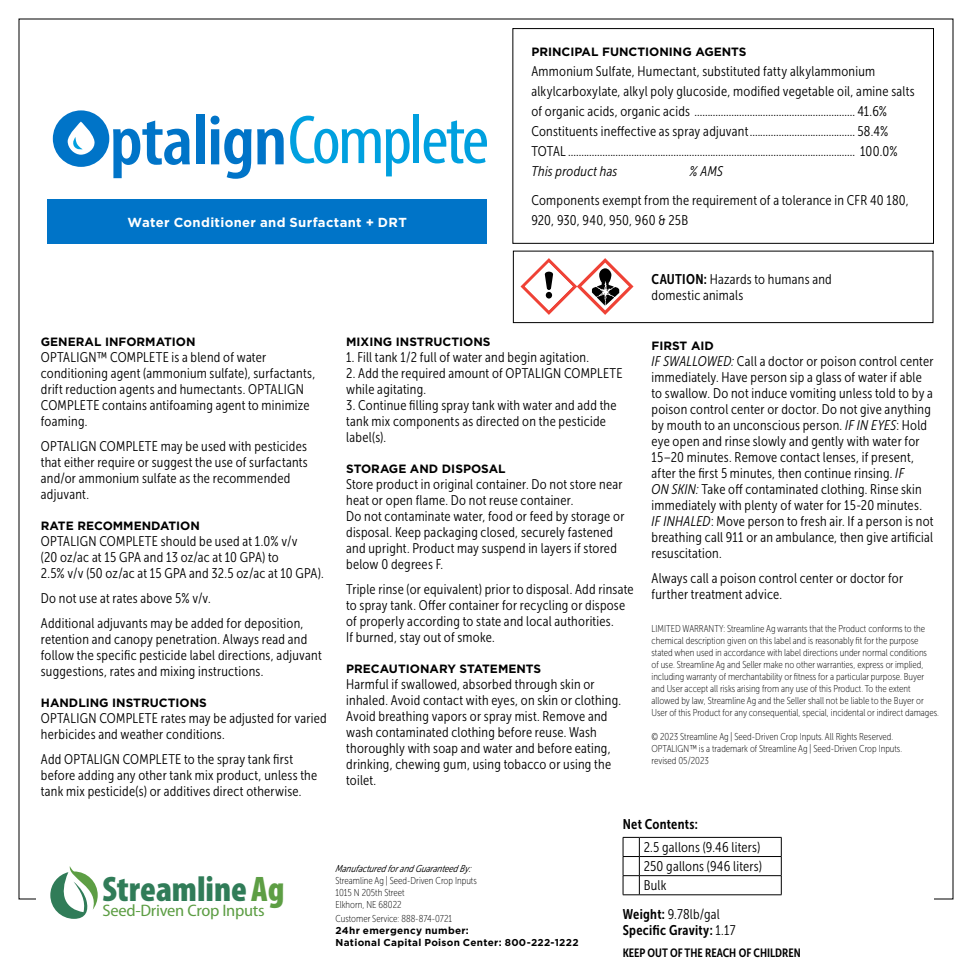
<style>
.page{position:relative;width:972px;height:972px;background:#fff}
.page>*{position:absolute;margin:0;border:0;box-sizing:border-box;transform-origin:0 0}
.t1{font:900 condensed 35.6px "Myriad Pro";color:#307c58}
.t2{font:semi-condensed 16.6px "Myriad Pro";letter-spacing:-.015em;color:#5d9e44;scale:1.08 1}
.t3{font:14px/16px "Museo Sans Cond 300";letter-spacing:.02em;color:#000}
.t4{font:14px "Museo Sans Cond 700";letter-spacing:.02em;color:#000}
.t5{font:italic 14px "Museo Sans Cond 300";letter-spacing:.015em;color:#000}
.t6{font:700 13px "Gotham";letter-spacing:.03em;color:#fff}
.t7{font:700 12px "Gotham";color:#000}
.t8{font:12px "Museo Sans Cond 700";color:#000}
.t9{font:10px/12px "Museo Sans Cond 100";color:#000}
.t10{font:700 10px/12px "Gotham";letter-spacing:.03em;color:#000}
.t11{font:italic 10px "Museo Sans Cond 300";color:#000}
.s1{font-family:"Museo Sans Cond 700"}
.s2{color:#5d9e44}
.s3{font-style:italic}
.s4{font-family:"Museo Sans Cond 300"}
</style>
<div class="page">
<svg style="left:50px;top:866px;width:48px;height:53px"></svg>
<div style="left:48px;top:200px;width:439px;height:44px;background:#0074c8"></div>
<div style="left:53px;top:110px;width:56px;height:57px;background:#0074c8;border-radius:50%"></div>
<svg style="left:68px;top:122px;width:27px;height:33px"></svg>
<svg style="left:113px;top:121px;width:77px;height:57px"></svg>
<div style="left:196px;top:114px;width:8px;height:50px;background:#0074c8"></div>
<svg style="left:211px;top:116px;width:73px;height:63px"></svg>
<svg style="left:290px;top:116px;width:120px;height:60px"></svg>
<div style="left:414px;top:115px;width:5px;height:48px;background:#00a0df"></div>
<svg style="left:424px;top:120px;width:63px;height:43px"></svg>
<div style="left:512px;top:28px;width:422px;height:216px;border:1px solid #000"></div>
<div style="left:513px;top:251px;width:421px;height:72px;border:1px solid #000"></div>
<svg style="left:521px;top:258px;width:113px;height:57px"></svg>
<hr style="left:639px;top:837px;width:143px;height:1px;background:#000">
<hr style="left:639px;top:856px;width:143px;height:1px;background:#000">
<hr style="left:639px;top:875px;width:143px;height:1px;background:#000">
<svg style="left:781px;top:838px;width:1px;height:56px"></svg>
<svg style="left:623px;top:837px;width:17px;height:58px"></svg>
<hr style="left:639px;top:894px;width:143px;height:1px;background:#000">
<p class="t6" style="left:128px;top:215px;width:281px">Water Conditioner and Surfactant + DRT</p>
<p class="t7" style="left:531px;top:45px;width:217px">PRINCIPAL FUNCTIONING AGENTS</p>
<p class="t3" style="left:531px;top:61px;width:385px;line-height:20px">Ammonium Sulfate, Humectant, substituted fatty alkylammonium alkylcarboxylate, alkyl poly glucoside, modified vegetable oil, amine salts of organic acids, organic acids ............................................................. 41.6% Constituents ineffective as spray adjuvant........................................ 58.4% TOTAL ............................................................................................................. 100.0%</p>
<p class="t5" style="left:531px;top:164px;width:88px">This product has</p>
<p class="t5" style="left:690px;top:164px;width:35px">% AMS</p>
<p class="t3" style="left:531px;top:190px;width:379px;line-height:20px">Components exempt from the requirement of a tolerance in CFR 40 180,<br>920, 930, 940, 950, 960 &amp; 25B</p>
<p class="t3" style="left:652px;top:271px;width:182px"><span class="s1">CAUTION:</span> Hazards to humans and domestic animals</p>
<p class="t7" style="left:41px;top:335px;width:156px">GENERAL INFORMATION</p>
<p class="t3" style="left:41px;top:350px;width:276px">OPTALIGN™ COMPLETE is a blend of water conditioning agent (ammonium sulfate), surfactants, drift reduction agents and humectants. OPTALIGN COMPLETE contains antifoaming agent to minimize foaming.</p>
<p class="t3" style="left:41px;top:439px;width:268px">OPTALIGN COMPLETE may be used with pesticides that either require or suggest the use of surfactants and/or ammonium sulfate as the recommended adjuvant.</p>
<p class="t7" style="left:41px;top:519px;width:161px">RATE RECOMMENDATION</p>
<p class="t3" style="left:41px;top:534px;width:284px">OPTALIGN COMPLETE should be used at 1.0% v/v<br>(20 oz/ac at 15 GPA and 13 oz/ac at 10 GPA) to<br>2.5% v/v (50 oz/ac at 15 GPA and 32.5 oz/ac at 10 GPA).</p>
<p class="t3" style="left:41px;top:586px;width:264px;line-height:25px">Do not use at rates above 5% v/v.<br>Additional adjuvants may be added for deposition,</p>
<p class="t3" style="left:41px;top:632px;width:282px">retention and canopy penetration. Always read and follow the specific pesticide label directions, adjuvant suggestions, rates and mixing instructions.</p>
<p class="t7" style="left:41px;top:696px;width:167px">HANDLING INSTRUCTIONS</p>
<p class="t3" style="left:41px;top:711px;width:287px">OPTALIGN COMPLETE rates may be adjusted for varied herbicides and weather conditions.</p>
<p class="t3" style="left:41px;top:752px;width:278px">Add OPTALIGN COMPLETE to the spray tank first before adding any other tank mix product, unless the tank mix pesticide(s) or additives direct otherwise.</p>
<h1 class="t1" style="left:102px;top:869px;width:184px">Streamline<span class="s2">Ag</span></h1>
<p class="t2" style="left:102px;top:902px;width:152px">Seed-Driven Crop Inputs</p>
<p class="t7" style="left:346px;top:335px;width:146px">MIXING INSTRUCTIONS</p>
<p class="t3" style="left:346px;top:350px;width:244px">1. Fill tank 1/2 full of water and begin agitation.</p>
<p class="t3" style="left:346px;top:366px;width:278px">2. Add the required amount of OPTALIGN COMPLETE while agitating.</p>
<p class="t3" style="left:346px;top:398px;width:272px">3. Continue filling spray tank with water and add the tank mix components as directed on the pesticide label(s).</p>
<p class="t7" style="left:346px;top:462px;width:161px">STORAGE AND DISPOSAL</p>
<p class="t3" style="left:346px;top:477px;width:280px">Store product in original container. Do not store near heat or open flame. Do not reuse container.<br>Do not contaminate water, food or feed by storage or disposal. Keep packaging closed, securely fastened and upright. Product may suspend in layers if stored below 0 degrees F.</p>
<p class="t3" style="left:346px;top:582px;width:289px">Triple rinse (or equivalent) prior to disposal. Add rinsate to spray tank. Offer container for recycling or dispose of properly according to state and local authorities.<br>If burned, stay out of smoke.</p>
<p class="t7" style="left:346px;top:662px;width:196px">PRECAUTIONARY STATEMENTS</p>
<p class="t3" style="left:346px;top:677px;width:277px">Harmful if swallowed, absorbed through skin or inhaled. Avoid contact with eyes, on skin or clothing.<br>Avoid breathing vapors or spray mist. Remove and wash contaminated clothing before reuse. Wash thoroughly with soap and water and before eating, drinking, chewing gum, using tobacco or using the toilet.</p>
<p class="t7" style="left:652px;top:339px;width:64px">FIRST AID</p>
<p class="t3" style="left:652px;top:354px;width:283px"><span class="s3">IF SWALLOWED:</span> Call a doctor or poison control center immediately. Have person sip a glass of water if able to swallow. Do not induce vomiting unless told to by a poison control center or doctor. Do not give anything by mouth to an unconscious person. <span class="s3">IF IN EYES</span>: Hold eye open and rinse slowly and gently with water for 15–20 minutes. Remove contact lenses, if present, after the first 5 minutes, then continue rinsing. <span class="s3">IF<br>ON SKIN:</span> Take off contaminated clothing. Rinse skin immediately with plenty of water for 15-20 minutes.<br><span class="s3">IF INHALED</span>: Move person to fresh air. If a person is not breathing call 911 or an ambulance, then give artificial resuscitation.</p>
<p class="t3" style="left:652px;top:571px;width:253px">Always call a poison control center or doctor for further treatment advice.</p>
<p class="t9" style="left:652px;top:623px;width:289px">LIMITED WARRANTY: Streamline Ag warrants that the Product conforms to the chemical description given on this label and is reasonably fit for the purpose stated when used in accordance with label directions under normal conditions<br>of use. Streamline Ag and Seller make no other warranties, express or implied, including warranty of merchantability or fitness for a particular purpose. Buyer and User accept all risks arising from any use of this Product. To the extent allowed by law, Streamline Ag and the Seller shall not be liable to the Buyer or User of this Product for any consequential, special, incidental or indirect damages.</p>
<p class="t9" style="left:652px;top:731px;width:252px">© 2023 Streamline Ag | Seed-Driven Crop Inputs. All Rights Reserved.<br>OPTALIGN™ is a trademark of Streamline Ag | Seed-Driven Crop Inputs. revised 05/2023</p>
<p class="t11" style="left:336px;top:863px;width:139px">Manufactured forand Guaranteed By:</p>
<p class="t9" style="left:336px;top:874px;width:143px">Streamline Ag | Seed-Driven Crop Inputs<br>1015 N 205th Street<br>Elkhorn, NE 68022</p>
<p class="t9" style="left:336px;top:913px;width:118px">Customer Service: 888-874-0721</p>
<p class="t10" style="left:336px;top:924px;width:245px">24hr emergency number:<br>National Capital Poison Center: 800-222-1222</p>
<p class="t4" style="left:623px;top:816px;width:77px">Net Contents:</p>
<p class="t3" style="left:644px;top:838px;width:120px;line-height:19.2px">2.5 gallons (9.46 liters)<br>250 gallons (946 liters)<br>Bulk</p>
<p class="t3" style="left:623px;top:906px;width:98px"><span class="s1">Weight:</span> 9.78lb/gal</p>
<p class="t4" style="left:623px;top:922px;width:114px">Specific Gravity: <span class="s4">1.17</span></p>
<p class="t8" style="left:623px;top:946px;width:180px">KEEP OUT OF THE REACH OF CHILDREN</p>
</div>
